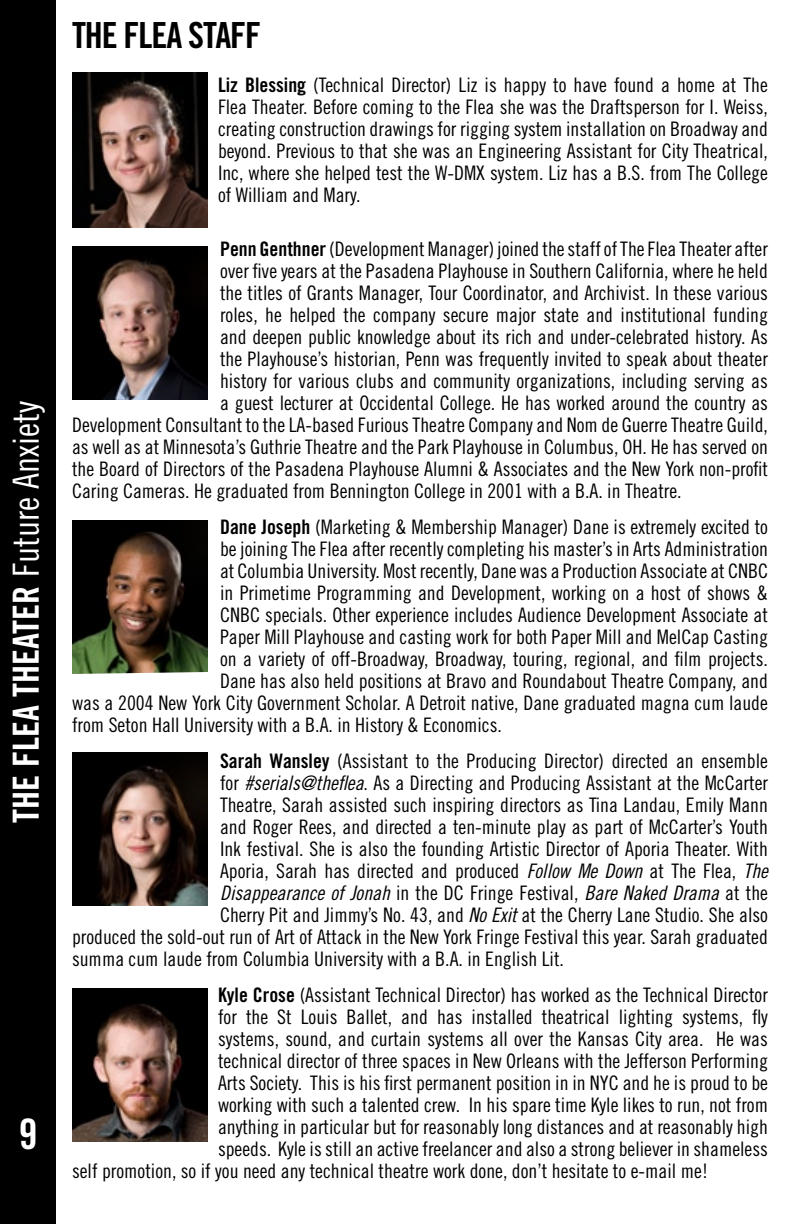
<style>
.page{position:relative;width:792px;height:1224px;background:#fff}
.page>*{position:absolute;margin:0;border:0;box-sizing:border-box;transform-origin:0 0}
.t1{font:42px "Trade Gothic LT Std Bd Cn 20";color:#fff}
.t2{font:36px "Trade Gothic LT Std Bd Cn 20";color:#fff}
.t3{font:36px "Trade Gothic LT Std Bd Cn 20";letter-spacing:-.03em;color:#000}
.t4{font:20px/22px "Trade Gothic LT Std Cn 18";color:#000;text-align:justify}
.t5{font:20px "Trade Gothic LT Std Cn 18 Obl";color:#000}
.s1{font-family:"Trade Gothic LT Std Cn 18"}
.s2{font-family:"Trade Gothic LT Std Bd Cn 20"}
.s3{font-family:"Trade Gothic LT Std Cn 18 Obl"}
</style>
<div class="page">
<div style="left:0;top:0;width:56px;height:1224px;background:#000"></div>
<img style="left:72px;top:246px;width:136px;height:154px">
<img style="left:72px;top:520px;width:136px;height:154px">
<img style="left:72px;top:752px;width:136px;height:154px">
<img style="left:72px;top:988px;width:136px;height:154px">
<img style="left:72px;top:72px;width:136px;height:156px">
<h2 class="t2" style="left:4px;top:823px;width:423px;rotate:-90deg">THE FLEA THEATER <span class="s1">Future Anxiety</span></h2>
<h1 class="t1" style="left:27px;top:1106px;width:20px">3</h1>
<h1 class="t1" style="left:19px;top:1109px;width:20px">9</h1>
<h2 class="t3" style="left:72px;top:13px;width:191px">THE FLEA STAFF</h2>
<p class="t4" style="left:218px;top:74px;width:552px"><span class="s2">Liz Blessing</span> (Technical Director) Liz is happy to have found a home at The Flea Theater. Before coming to the Flea she was the Draftsperson for I. Weiss, creating construction drawings for rigging system installation on Broadway and beyond. Previous to that she was an Engineering Assistant for City Theatrical, Inc, where she helped test the W-DMX system. Liz has a B.S. from The College of William and Mary.</p>
<p class="t4" style="left:220px;top:238px;width:550px"><span class="s2">Penn Genthner</span> (Development Manager) joined the staff of The Flea Theater after</p>
<p class="t4" style="left:220px;top:260px;width:549px">over five years at the Pasadena Playhouse in Southern California, where he held</p>
<p class="t4" style="left:220px;top:282px;width:549px">the titles of Grants Manager, Tour Coordinator, and Archivist. In these various</p>
<p class="t4" style="left:220px;top:304px;width:549px">roles, he helped the company secure major state and institutional funding</p>
<p class="t4" style="left:220px;top:326px;width:549px">and deepen public knowledge about its rich and under-celebrated history. As</p>
<p class="t4" style="left:220px;top:348px;width:549px">the Playhouse’s historian, Penn was frequently invited to speak about theater</p>
<p class="t4" style="left:220px;top:370px;width:549px">history for various clubs and community organizations, including serving as</p>
<p class="t4" style="left:220px;top:392px;width:550px">a guest lecturer at Occidental College. He has worked around the country as</p>
<p class="t4" style="left:72px;top:414px;width:698px">Development Consultant to the LA-based Furious Theatre Company and Nom de Guerre Theatre Guild,</p>
<p class="t4" style="left:72px;top:436px;width:698px">as well as at Minnesota’s Guthrie Theatre and the Park Playhouse in Columbus, OH. He has served on</p>
<p class="t4" style="left:72px;top:458px;width:698px">the Board of Directors of the Pasadena Playhouse Alumni &amp; Associates and the New York non-profit</p>
<p class="t4" style="left:72px;top:480px;width:611px">Caring Cameras. He graduated from Bennington College in 2001 with a B.A. in Theatre.</p>
<p class="t4" style="left:220px;top:516px;width:550px"><span class="s2">Dane Joseph</span> (Marketing &amp; Membership Manager) Dane is extremely excited to</p>
<p class="t4" style="left:220px;top:538px;width:550px">be joining The Flea after recently completing his master’s in Arts Administration</p>
<p class="t4" style="left:220px;top:560px;width:550px">at Columbia University. Most recently, Dane was a Production Associate at CNBC</p>
<p class="t4" style="left:220px;top:582px;width:549px">in Primetime Programming and Development, working on a host of shows &amp;</p>
<p class="t4" style="left:220px;top:604px;width:550px">CNBC specials. Other experience includes Audience Development Associate at</p>
<p class="t4" style="left:220px;top:626px;width:549px">Paper Mill Playhouse and casting work for both Paper Mill and MelCap Casting</p>
<p class="t4" style="left:220px;top:648px;width:550px">on a variety of off-Broadway, Broadway, touring, regional, and film projects.</p>
<p class="t4" style="left:220px;top:670px;width:550px">Dane has also held positions at Bravo and Roundabout Theatre Company, and</p>
<p class="t4" style="left:72px;top:692px;width:697px">was a 2004 New York City Government Scholar. A Detroit native, Dane graduated magna cum laude</p>
<p class="t4" style="left:72px;top:714px;width:431px">from Seton Hall University with a B.A. in History &amp; Economics.</p>
<p class="t4" style="left:220px;top:750px;width:550px"><span class="s2">Sarah Wansley</span> (Assistant to the Producing Director) directed an ensemble for <span class="s3">#serials@theflea</span>. As a Directing and Producing Assistant at the McCarter Theatre, Sarah assisted such inspiring directors as Tina Landau, Emily Mann and Roger Rees, and directed a ten-minute play as part of McCarter’s Youth Ink festival. She is also the founding Artistic Director of Aporia Theater. With Aporia, Sarah has directed and produced <span class="s3">Follow Me Down</span> at The Flea, <span class="s3">The</span></p>
<p class="t5" style="left:220px;top:881px;width:550px">Disappearance of Jonah <span class="s1">in the DC Fringe Festival,</span> Bare Naked Drama <span class="s1">at the</span></p>
<p class="t4" style="left:72px;top:904px;width:698px;text-indent:148px">Cherry Pit and Jimmy’s No. 43, and <span class="s3">No Exit</span> at the Cherry Lane Studio. She also produced the sold-out run of Art of Attack in the New York Fringe Festival this year. Sarah graduated summa cum laude from Columbia University with a B.A. in English Lit.</p>
<p class="t4" style="left:218px;top:984px;width:551px"><span class="s2">Kyle Crose</span> (Assistant Technical Director) has worked as the Technical Director</p>
<p class="t4" style="left:218px;top:1006px;width:551px">for the St Louis Ballet, and has installed theatrical lighting systems, fly</p>
<p class="t4" style="left:218px;top:1028px;width:551px">systems, sound, and curtain systems all over the Kansas City area. He was</p>
<p class="t4" style="left:218px;top:1050px;width:551px">technical director of three spaces in New Orleans with the Jefferson Performing</p>
<p class="t4" style="left:218px;top:1072px;width:552px">Arts Society. This is his first permanent position in in NYC and he is proud to be</p>
<p class="t4" style="left:218px;top:1094px;width:552px">working with such a talented crew. In his spare time Kyle likes to run, not from</p>
<p class="t4" style="left:218px;top:1116px;width:551px">anything in particular but for reasonably long distances and at reasonably high</p>
<p class="t4" style="left:218px;top:1138px;width:551px">speeds. Kyle is still an active freelancer and also a strong believer in shameless</p>
<p class="t4" style="left:72px;top:1160px;width:638px">self promotion, so if you need any technical theatre work done, don’t hesitate to e-mail me!</p>
</div>
